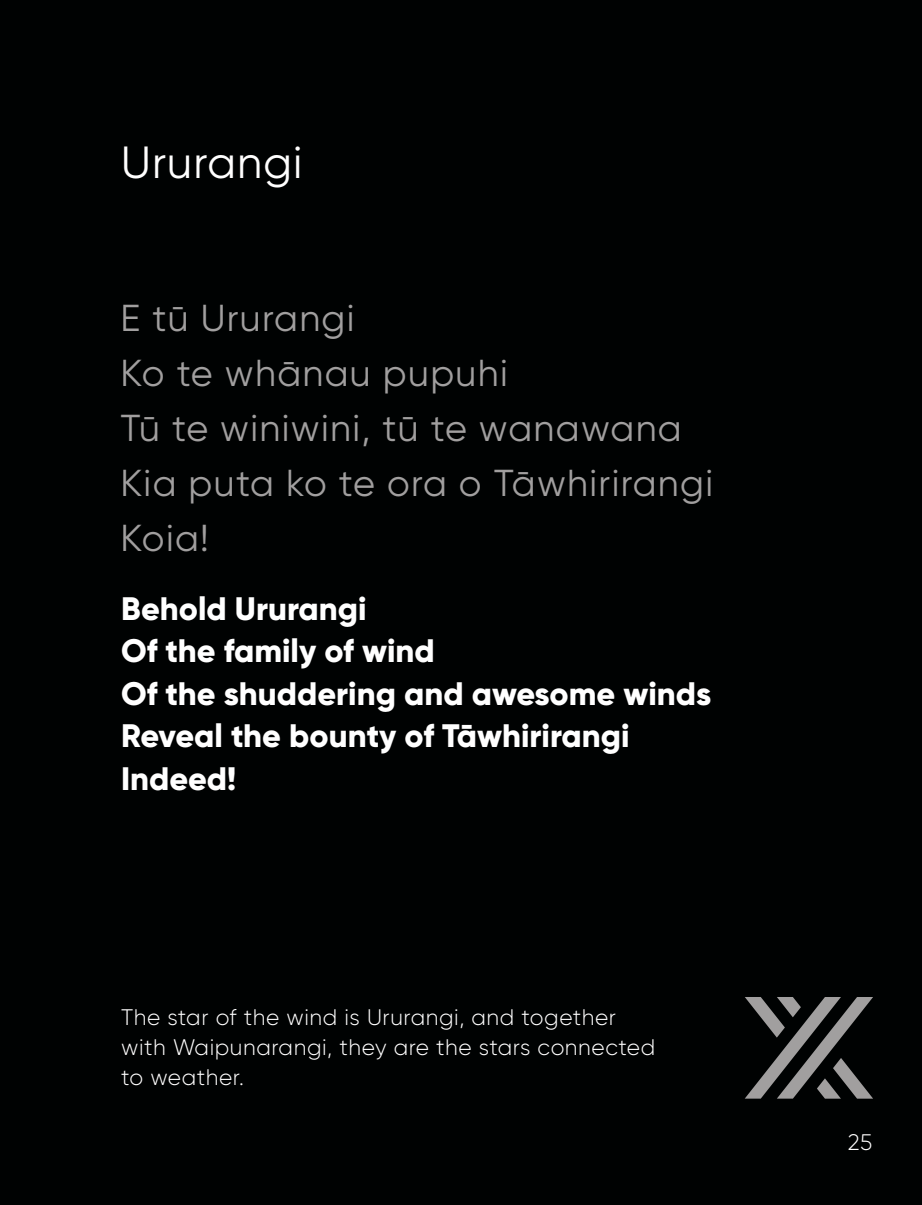
<style>
.page{position:relative;width:922px;height:1205px;background:#fff}
.page>*{position:absolute;margin:0;border:0;box-sizing:border-box;transform-origin:0 0}
.t1{font:45px "Gilroy";letter-spacing:.025em;color:#fff}
.Karakia_Māori{font:37.5px "Gilroy";letter-spacing:.035em;color:#a19f9f}
.Karakia_English{font:800 32.5px "Gilroy";color:#fff}
.Body_Text{font:300 22.5px/30px "Gilroy";letter-spacing:.025em;color:#fff}
</style>
<div class="page">
<div style="left:0;top:0;width:921px;height:1205px;background:#000202"></div>
<svg style="left:745px;top:997px;width:127px;height:101px"></svg>
<h1 class="t1" style="left:121px;top:135px;width:183px">Ururangi</h1>
<p class="Karakia_Māori" style="left:120px;top:295px;width:235px">E tū Ururangi</p>
<p class="Karakia_Māori" style="left:120px;top:350px;width:388px">Ko te whānau pupuhi</p>
<p class="Karakia_Māori" style="left:120px;top:405px;width:562px">Tū te winiwini, tū te wanawana</p>
<p class="Karakia_Māori" style="left:120px;top:460px;width:594px">Kia puta ko te ora o Tāwhirirangi</p>
<p class="Karakia_Māori" style="left:120px;top:515px;width:90px">Koia!</p>
<p class="Karakia_English" style="left:121px;top:588px;width:247px">Behold Ururangi</p>
<p class="Karakia_English" style="left:121px;top:630px;width:315px">Of the family of wind</p>
<p class="Karakia_English" style="left:121px;top:673px;width:591px">Of the shuddering and awesome winds</p>
<p class="Karakia_English" style="left:121px;top:715px;width:510px">Reveal the bounty of Tāwhirirangi</p>
<p class="Karakia_English" style="left:121px;top:758px;width:117px">Indeed!</p>
<p class="Body_Text" style="left:121px;top:1002px;width:535px">The star of the wind is Ururangi, and together with Waipunarangi, they are the stars connected to weather.</p>
<p class="Body_Text" style="left:847px;top:1127px;width:26px">25</p>
</div>
